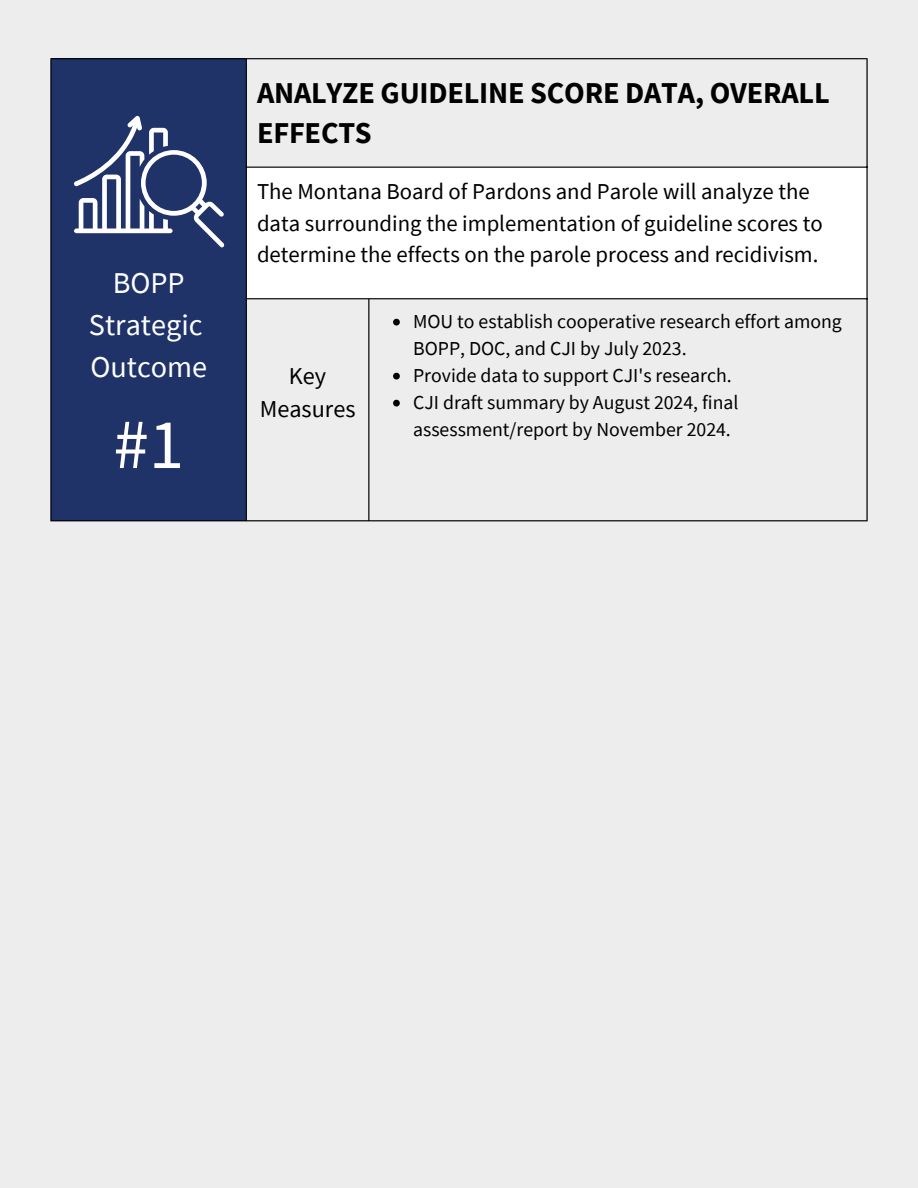
<style>
.page{position:relative;width:918px;height:1188px;background:#ededed}
.page>*{position:absolute;margin:0;border:0;box-sizing:border-box;transform-origin:0 0}
.t1{font:71.1px "Source Sans Pro";color:#fff}
.t2{font:700 30.3px/39.3px "Source Sans Pro";letter-spacing:-.005em;color:#000}
.t3{font:30.15px "Source Sans Pro";color:#fff}
.t4{font:24.3px "Source Sans Pro";color:#000}
.t5{font:22.8px/31.5px "Source Sans Pro";color:#000}
.t6{font:19.8px/27px "Source Sans Pro";color:#000}
</style>
<div class="page">
<div style="left:51px;top:58px;width:196px;height:463px;background:#203369"></div>
<svg style="left:247px;top:59px;width:619px;height:461px"></svg>
<div style="left:246px;top:167px;width:621px;height:132px;background:#fff"></div>
<svg style="left:393px;top:319px;width:7px;height:7px"></svg>
<svg style="left:393px;top:373px;width:7px;height:7px"></svg>
<svg style="left:393px;top:400px;width:7px;height:7px"></svg>
<hr style="left:50px;top:59px;width:2px;height:461px;background:#000">
<hr style="left:246px;top:59px;width:1px;height:461px;background:#000">
<hr style="left:368px;top:299px;width:1px;height:221px;background:#000">
<hr style="left:866px;top:59px;width:2px;height:461px;background:#000">
<hr style="left:50px;top:58px;width:818px;height:1px;background:#000">
<hr style="left:246px;top:167px;width:622px;height:1px;background:#000">
<hr style="left:246px;top:298px;width:622px;height:1px;background:#000">
<hr style="left:50px;top:520px;width:818px;height:1px;background:#000">
<svg style="left:74px;top:116px;width:150px;height:131px"></svg>
<p class="t3" style="left:113px;top:264px;width:73px">BOPP</p>
<p class="t3" style="left:89px;top:305px;width:115px">Strategic</p>
<p class="t3" style="left:90px;top:347px;width:118px">Outcome</p>
<p class="t1" style="left:113px;top:398px;width:72px">#1</p>
<p class="t2" style="left:257px;top:73px;width:574px">ANALYZE GUIDELINE SCORE DATA, OVERALL<br>EFFECTS</p>
<p class="t5" style="left:257px;top:175px;width:567px">The Montana Board of Pardons and Parole will analyze the data surrounding the implementation of guideline scores to determine the effects on the parole process and recidivism.</p>
<p class="t4" style="left:289px;top:360px;width:39px">Key</p>
<p class="t4" style="left:260px;top:394px;width:97px">Measures</p>
<p class="t6" style="left:413px;top:307px;width:430px">MOU to establish cooperative research effort among<br>BOPP, DOC, and CJI by July 2023.</p>
<p class="t6" style="left:413px;top:361px;width:320px">Provide data to support CJI's research.</p>
<p class="t6" style="left:413px;top:388px;width:327px">CJI draft summary by August 2024, final assessment/report by November 2024.</p>
</div>
